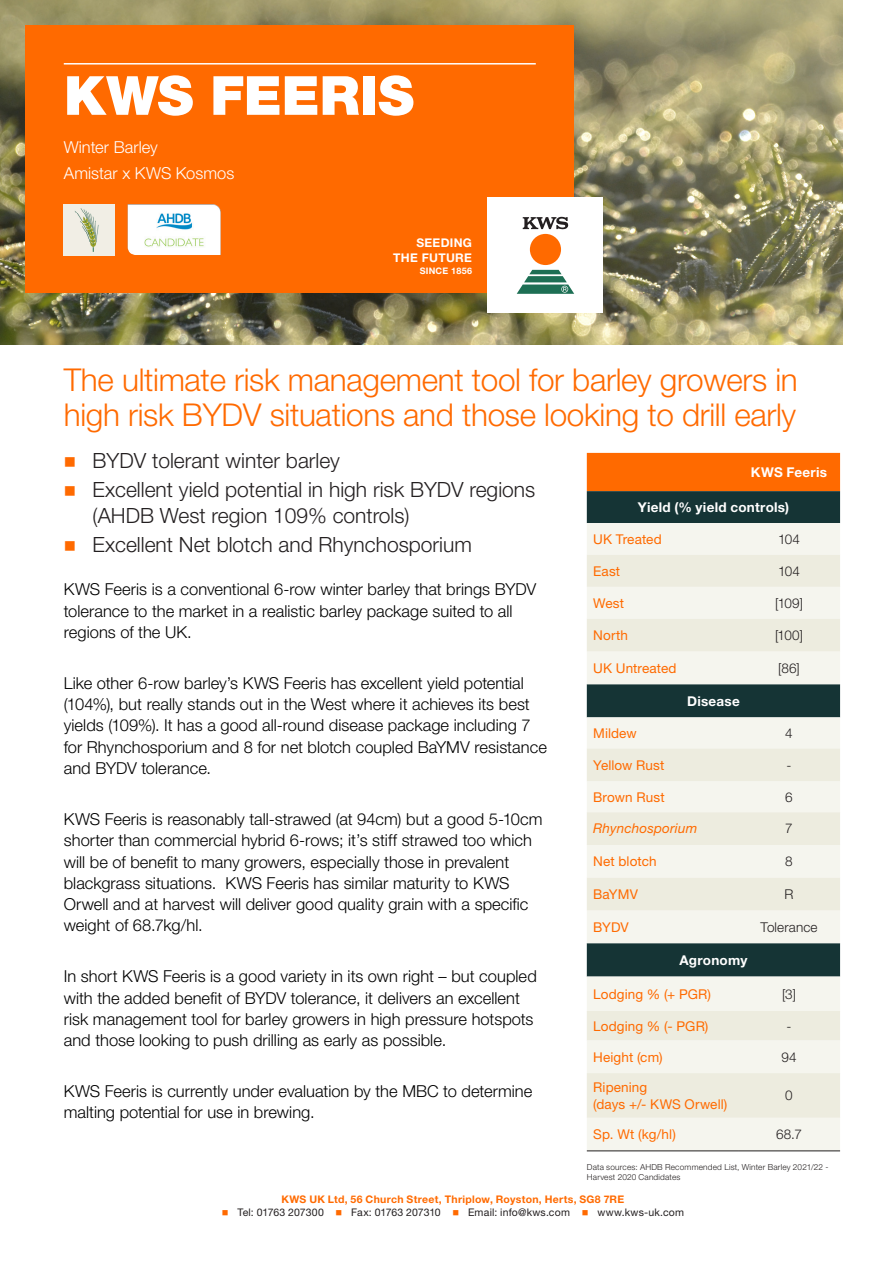
<style>
.page{position:relative;width:893px;height:1263px;background:#fff}
.page>*{position:absolute;margin:0;border:0;box-sizing:border-box;transform-origin:0 0}
.t1{font:900 54px "Helvetica Neue LT Std";letter-spacing:-.005em;color:#fff}
.t2{font:300 31.5px/34.7px "Helvetica Neue LT Std";letter-spacing:-.01em;color:#ff6a00}
.t3{font:300 21px "Helvetica Neue LT Std";color:#231f20}
.t4{font:300 16.5px/21.3px "Helvetica Neue LT Std";color:#000}
.t5{font:300 16.5px/25.5px "Helvetica Neue LT Std";color:#fff}
.t6{font:13.5px/16.8px "Helvetica Neue LT Std";letter-spacing:.01em;color:#ff6a00}
.t7{font:300 13.5px "Helvetica Neue LT Std";letter-spacing:.01em;color:#231f20}
.t8{font:700 13.5px "Helvetica Neue LT Std";letter-spacing:.02em;color:#fff}
.t9{font:italic 13.5px "Helvetica Neue LT Std";letter-spacing:.01em;color:#ff6a00}
.t10{font:700 12px/15px "Helvetica Neue LT Std";letter-spacing:.025em;color:#fff;text-align:right}
.t11{font:10.5px "Helvetica Neue LT Std";letter-spacing:.015em;color:#231f20}
.t12{font:700 10.5px "Helvetica Neue LT Std";letter-spacing:.025em;color:#ff6a00}
.t13{font:700 9px "Helvetica Neue LT Std";letter-spacing:.025em;color:#fff}
.t14{font:300 8.25px/10.4px "Helvetica Neue LT Std";letter-spacing:.025em;color:#231f20}
.s1{color:#ff6a00}
.s2{color:#fff}
</style>
<div class="page">
<img style="left:0;top:0;width:842px;height:344px">
<div style="left:26px;top:26px;width:548px;height:267px;background:#ff6a00"></div>
<hr style="left:64px;top:63px;width:472px;height:2px;background:#fff">
<div style="left:587px;top:453px;width:253px;height:38px;background:#ff6a00"></div>
<div style="left:587px;top:491px;width:253px;height:32px;background:#153435"></div>
<div style="left:587px;top:523px;width:253px;height:627px;background:#f5f5ee"></div>
<svg style="left:587px;top:555px;width:253px;height:563px;background:#d7dad2"></svg>
<hr style="left:587px;top:1150px;width:151px;height:1px;background:#231f20">
<hr style="left:738px;top:1150px;width:102px;height:1px;background:#231f20">
<img style="left:128px;top:204px;width:93px;height:51px">
<img style="left:64px;top:204px;width:51px;height:51px">
<div style="left:488px;top:198px;width:115px;height:115px;background:#fff"></div>
<svg style="left:517px;top:270px;width:57px;height:24px"></svg>
<div style="left:530px;top:234px;width:31px;height:31px;background:#ff6a00;border-radius:50%"></div>
<svg style="left:523px;top:217px;width:45px;height:12px"></svg>
<h1 class="t1" style="left:64px;top:63px;width:352px">KWS FEERIS</h1>
<p class="t5" style="left:64px;top:134px;width:172px">Winter Barley<br>Amistar x KWS Kosmos</p>
<p class="t10" style="left:393px;top:235px;width:80px">SEEDING<br>THE FUTURE</p>
<p class="t13" style="left:420px;top:265px;width:54px">SINCE 1856</p>
<h2 class="t2" style="left:64px;top:362px;width:735px">The ultimate risk management tool for barley growers in high risk BYDV situations and those looking to drill early</h2>
<p class="t3" style="left:64px;top:448px;width:278px"><span class="s1">■</span> BYDV tolerant winter barley</p>
<p class="t3" style="left:64px;top:477px;width:473px"><span class="s1">■</span> Excellent yield potential in high risk BYDV regions</p>
<p class="t3" style="left:64px;top:502px;width:347px"><span class="s2">■</span> (AHDB West region 109% controls)</p>
<p class="t3" style="left:64px;top:532px;width:410px"><span class="s1">■</span> Excellent Net blotch and Rhynchosporium</p>
<p class="t4" style="left:64px;top:578px;width:474px">KWS Feeris is a conventional 6-row winter barley that brings BYDV tolerance to the market in a realistic barley package suited to all regions of the UK.</p>
<p class="t4" style="left:64px;top:672px;width:485px">Like other 6-row barley’s KWS Feeris has excellent yield potential (104%), but really stands out in the West where it achieves its best yields (109%). It has a good all-round disease package including 7 for Rhynchosporium and 8 for net blotch coupled BaYMV resistance and BYDV tolerance.</p>
<p class="t4" style="left:64px;top:808px;width:480px">KWS Feeris is reasonably tall-strawed (at 94cm) but a good 5-10cm shorter than commercial hybrid 6-rows; it’s stiff strawed too which will be of benefit to many growers, especially those in prevalent blackgrass situations. KWS Feeris has similar maturity to KWS Orwell and at harvest will deliver good quality grain with a specific weight of 68.7kg/hl.</p>
<p class="t4" style="left:64px;top:965px;width:474px">In short KWS Feeris is a good variety in its own right – but coupled with the added benefit of BYDV tolerance, it delivers an excellent risk management tool for barley growers in high pressure hotspots and those looking to push drilling as early as possible.</p>
<p class="t4" style="left:64px;top:1080px;width:470px">KWS Feeris is currently under evaluation by the MBC to determine malting potential for use in brewing.</p>
<p class="t8" style="left:751px;top:464px;width:78px">KWS Feeris</p>
<p class="t8" style="left:638px;top:499px;width:153px">Yield (% yield controls)</p>
<p class="t6" style="left:593px;top:530px;width:70px">UK Treated</p>
<p class="t7" style="left:778px;top:531px;width:23px">104</p>
<p class="t6" style="left:593px;top:562px;width:28px">East</p>
<p class="t7" style="left:778px;top:563px;width:23px">104</p>
<p class="t6" style="left:593px;top:594px;width:32px">West</p>
<p class="t7" style="left:775px;top:594px;width:29px">[109]</p>
<p class="t6" style="left:593px;top:626px;width:36px">North</p>
<p class="t7" style="left:775px;top:627px;width:29px">[100]</p>
<p class="t6" style="left:593px;top:659px;width:85px">UK Untreated</p>
<p class="t7" style="left:778px;top:660px;width:23px">[86]</p>
<p class="t8" style="left:687px;top:692px;width:54px">Disease</p>
<p class="t6" style="left:593px;top:724px;width:45px">Mildew</p>
<p class="t7" style="left:785px;top:725px;width:9px">4</p>
<p class="t6" style="left:593px;top:756px;width:73px">Yellow Rust</p>
<p class="t7" style="left:786px;top:756px;width:6px">-</p>
<p class="t6" style="left:593px;top:788px;width:73px">Brown Rust</p>
<p class="t7" style="left:785px;top:788px;width:9px">6</p>
<p class="t9" style="left:593px;top:820px;width:106px">Rhynchosporium</p>
<p class="t7" style="left:785px;top:820px;width:9px">7</p>
<p class="t6" style="left:593px;top:853px;width:65px">Net blotch</p>
<p class="t7" style="left:785px;top:853px;width:9px">8</p>
<p class="t6" style="left:593px;top:885px;width:46px">BaYMV</p>
<p class="t7" style="left:784px;top:886px;width:11px">R</p>
<p class="t6" style="left:593px;top:918px;width:37px">BYDV</p>
<p class="t7" style="left:760px;top:918px;width:59px">Tolerance</p>
<p class="t8" style="left:679px;top:951px;width:69px">Agronomy</p>
<p class="t6" style="left:593px;top:985px;width:119px">Lodging % (+ PGR)</p>
<p class="t7" style="left:782px;top:985px;width:15px">[3]</p>
<p class="t6" style="left:593px;top:1017px;width:117px">Lodging % (- PGR)</p>
<p class="t7" style="left:786px;top:1017px;width:6px">-</p>
<p class="t6" style="left:593px;top:1048px;width:71px">Height (cm)</p>
<p class="t7" style="left:781px;top:1048px;width:17px">94</p>
<p class="t6" style="left:593px;top:1078px;width:136px">Ripening<br>(days +/- KWS Orwell)</p>
<p class="t7" style="left:785px;top:1087px;width:9px">0</p>
<p class="t6" style="left:593px;top:1125px;width:84px">Sp. Wt (kg/hl)</p>
<p class="t7" style="left:776px;top:1126px;width:27px">68.7</p>
<p class="t14" style="left:587px;top:1161px;width:243px">Data sources: AHDB Recommended List, Winter Barley 2021/22 -<br>Harvest 2020 Candidates</p>
<p class="t12" style="left:281px;top:1193px;width:344px">KWS UK Ltd, 56 Church Street, Thriplow, Royston, Herts, SG8 7RE</p>
<p class="t11" style="left:222px;top:1206px;width:464px"><span class="s1">■</span> Tel: 01763 207300 <span class="s1">■</span> Fax: 01763 207310 <span class="s1">■</span> Email: info@kws.com <span class="s1">■</span> www.kws-uk.com</p>
</div>
